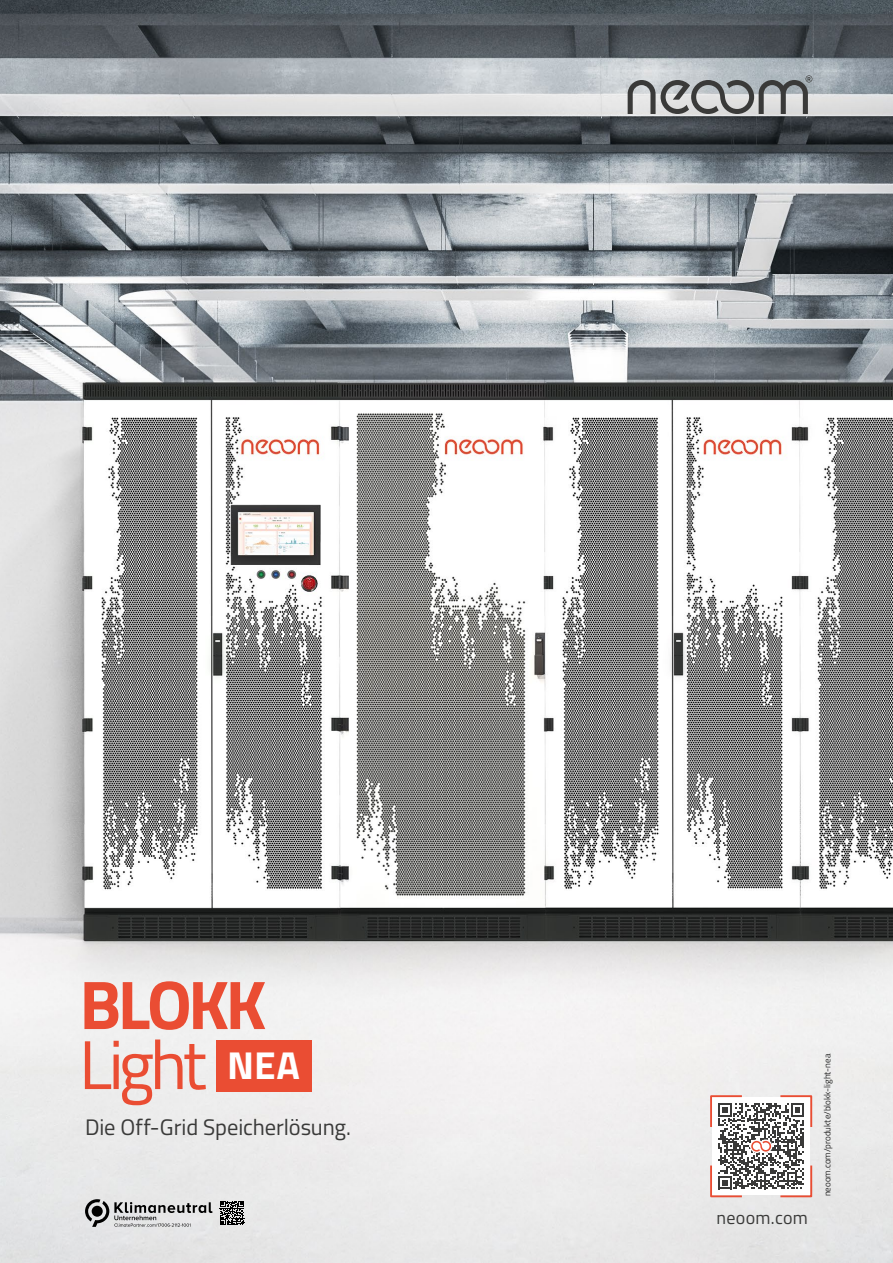
<style>
.page{position:relative;width:893px;height:1263px;background:#fff}
.page>*{position:absolute;margin:0;border:0;box-sizing:border-box;transform-origin:0 0}
.headline{font:700 69px/60px "Titillium";letter-spacing:-.055em;color:#ea4d33}
.t1{font:700 39px "Titillium";color:#fff}
.subtitel{font:22.5px "Titillium";letter-spacing:-.005em;color:#3a3a39}
.url{font:18px "Titillium";letter-spacing:.015em;color:#3a3a39}
.t2{font:300 9px "Titillium";color:#000}
.s1{font-weight:400}
</style>
<div class="page">
<img style="left:0;top:0;width:893px;height:1263px">
<svg style="left:628px;top:75px;width:184px;height:39px;background:#a0a2a4"></svg>
<svg style="left:220px;top:1201px;width:24px;height:24px"></svg>
<svg style="left:85px;top:1199px;width:128px;height:28px;background:#b0b0b1"></svg>
<div style="left:216px;top:1040px;width:95px;height:51px;background:#ea4d33"></div>
<svg style="left:709px;top:1094px;width:104px;height:104px"></svg>
<p class="headline" style="left:79px;top:971px;width:189px">BLOKK<br><span class="s1">Light</span></p>
<p class="t1" style="left:227px;top:1036px;width:74px">NEA</p>
<p class="t2" style="left:821px;top:1196px;width:144px;rotate:-90deg">neoom.com/produkte/blokk-light-nea</p>
<p class="subtitel" style="left:85px;top:1111px;width:267px">Die Off-Grid Speicherlösung.</p>
<p class="url" style="left:716px;top:1204px;width:93px">neoom.com</p>
</div>
